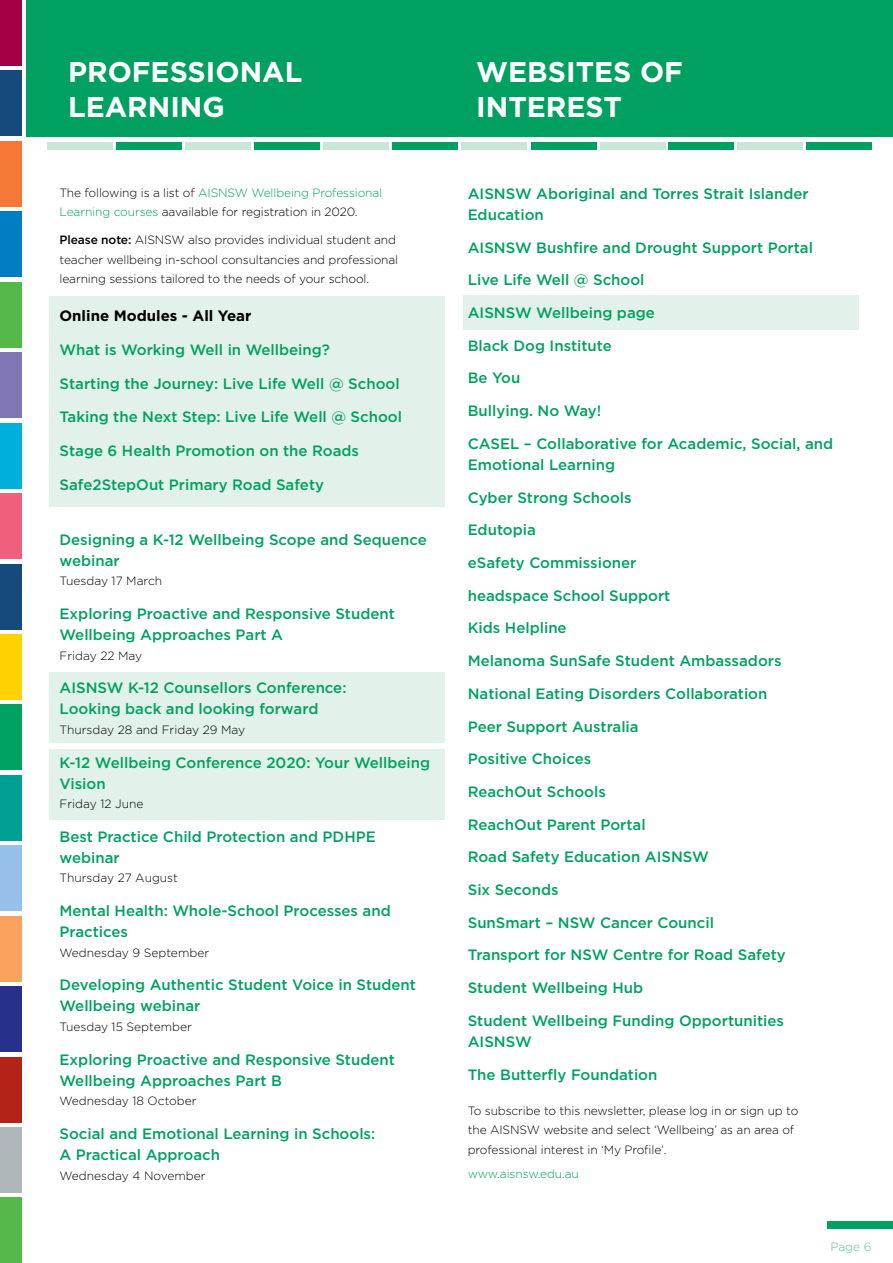
<style>
.page{position:relative;width:893px;height:1263px;background:#fff}
.page>*{position:absolute;margin:0;border:0;box-sizing:border-box;transform-origin:0 0}
.t1{font:700 28.5px/34.2px "Gotham";color:#fff}
.t2{font:500 15px/32.7px "Gotham";color:#00a160}
.t3{font:700 15px "Gotham";color:#000}
.t4{font:300 12px/19.5px "Gotham";letter-spacing:-.01em;color:#000}
.t5{font:300 12px "Gotham";letter-spacing:-.01em;color:#00a160}
.t6{font:300 12px "Gotham";color:#62be96}
.s1{color:#00a160}
.s2{font-weight:500}
</style>
<div class="page">
<div style="left:26px;top:0;width:867px;height:136px;background:#00a160"></div>
<div style="left:828px;top:1221px;width:65px;height:7px;background:#00a160"></div>
<div style="left:0;top:0;width:21px;height:66px;background:#a30046"></div>
<div style="left:0;top:71px;width:21px;height:65px;background:#174a7c"></div>
<div style="left:0;top:846px;width:21px;height:65px;background:#96c0e7"></div>
<div style="left:0;top:141px;width:21px;height:65px;background:#f47836"></div>
<div style="left:0;top:212px;width:21px;height:65px;background:#007dc3"></div>
<div style="left:0;top:282px;width:21px;height:65px;background:#54b948"></div>
<div style="left:0;top:353px;width:21px;height:65px;background:#8177b7"></div>
<div style="left:0;top:423px;width:21px;height:65px;background:#00afdb"></div>
<div style="left:0;top:493px;width:21px;height:66px;background:#f0607c"></div>
<div style="left:0;top:564px;width:21px;height:65px;background:#174a7c"></div>
<div style="left:0;top:634px;width:21px;height:65px;background:#ffd200"></div>
<div style="left:0;top:705px;width:21px;height:65px;background:#00a160"></div>
<div style="left:0;top:775px;width:21px;height:65px;background:#009f93"></div>
<div style="left:0;top:916px;width:21px;height:65px;background:#f9a25e"></div>
<div style="left:0;top:986px;width:21px;height:66px;background:#27318b"></div>
<div style="left:0;top:1057px;width:21px;height:65px;background:#b32317"></div>
<div style="left:0;top:1127px;width:21px;height:65px;background:#b0b7bb"></div>
<div style="left:0;top:1198px;width:21px;height:65px;background:#54b948"></div>
<div style="left:186px;top:142px;width:65px;height:7px;background:#c9e6d7"></div>
<div style="left:806px;top:142px;width:65px;height:7px;background:#00a160"></div>
<div style="left:737px;top:142px;width:65px;height:7px;background:#c9e6d7"></div>
<div style="left:668px;top:142px;width:65px;height:7px;background:#00a160"></div>
<div style="left:600px;top:142px;width:65px;height:7px;background:#c9e6d7"></div>
<div style="left:531px;top:142px;width:65px;height:7px;background:#00a160"></div>
<div style="left:462px;top:142px;width:65px;height:7px;background:#c9e6d7"></div>
<div style="left:393px;top:142px;width:65px;height:7px;background:#00a160"></div>
<div style="left:324px;top:142px;width:65px;height:7px;background:#c9e6d7"></div>
<div style="left:255px;top:142px;width:65px;height:7px;background:#00a160"></div>
<div style="left:48px;top:142px;width:65px;height:7px;background:#c9e6d7"></div>
<div style="left:117px;top:142px;width:65px;height:7px;background:#00a160"></div>
<div style="left:49px;top:297px;width:395px;height:210px;background:#e2f1e9"></div>
<div style="left:49px;top:749px;width:395px;height:71px;background:#e2f1e9"></div>
<div style="left:49px;top:672px;width:395px;height:71px;background:#e2f1e9"></div>
<div style="left:463px;top:296px;width:396px;height:34px;background:#e2f1e9"></div>
<h1 class="t1" style="left:68px;top:55px;width:236px">PROFESSIONAL<br>LEARNING</h1>
<h1 class="t1" style="left:476px;top:55px;width:208px">WEBSITES OF<br>INTEREST</h1>
<p class="t4" style="left:60px;top:182px;width:324px">The following is a list of <span class="s1">AISNSW Wellbeing Professional<br>Learning courses</span> aavailable for registration in 2020.</p>
<p class="t4" style="left:60px;top:230px;width:340px"><span class="s2">Please note:</span> AISNSW also provides individual student and teacher wellbeing in-school consultancies and professional learning sessions tailored to the needs of your school.</p>
<p class="t3" style="left:60px;top:306px;width:193px">Online Modules - All Year</p>
<p class="t2" style="left:60px;top:333px;width:272px">What is Working Well in Wellbeing?</p>
<p class="t2" style="left:60px;top:367px;width:342px">Starting the Journey: Live Life Well @ School</p>
<p class="t2" style="left:60px;top:400px;width:344px">Taking the Next Step: Live Life Well @ School</p>
<p class="t2" style="left:60px;top:434px;width:301px">Stage 6 Health Promotion on the Roads</p>
<p class="t2" style="left:60px;top:468px;width:266px">Safe2StepOut Primary Road Safety</p>
<p class="t2" style="left:60px;top:529px;width:369px;line-height:21px">Designing a K-12 Wellbeing Scope and Sequence webinar</p>
<p class="t4" style="left:60px;top:571px;width:104px">Tuesday 17 March</p>
<p class="t2" style="left:60px;top:603px;width:337px;line-height:21px">Exploring Proactive and Responsive Student<br>Wellbeing Approaches Part A</p>
<p class="t4" style="left:60px;top:645px;width:84px">Friday 22 May</p>
<p class="t2" style="left:60px;top:677px;width:289px;line-height:21px">AISNSW K-12 Counsellors Conference:<br>Looking back and looking forward</p>
<p class="t4" style="left:60px;top:720px;width:187px">Thursday 28 and Friday 29 May</p>
<p class="t2" style="left:60px;top:752px;width:372px;line-height:21px">K-12 Wellbeing Conference 2020: Your Wellbeing<br>Vision</p>
<p class="t4" style="left:60px;top:794px;width:85px">Friday 12 June</p>
<p class="t2" style="left:60px;top:826px;width:318px;line-height:21px">Best Practice Child Protection and PDHPE webinar</p>
<p class="t4" style="left:60px;top:868px;width:120px">Thursday 27 August</p>
<p class="t2" style="left:60px;top:900px;width:333px;line-height:21px">Mental Health: Whole-School Processes and<br>Practices</p>
<p class="t4" style="left:60px;top:942px;width:151px">Wednesday 9 September</p>
<p class="t2" style="left:60px;top:974px;width:358px;line-height:21px">Developing Authentic Student Voice in Student<br>Wellbeing webinar</p>
<p class="t4" style="left:60px;top:1017px;width:134px">Tuesday 15 September</p>
<p class="t2" style="left:60px;top:1049px;width:337px;line-height:21px">Exploring Proactive and Responsive Student<br>Wellbeing Approaches Part B</p>
<p class="t4" style="left:60px;top:1091px;width:139px">Wednesday 18 October</p>
<p class="t2" style="left:60px;top:1123px;width:317px;line-height:21px">Social and Emotional Learning in Schools:<br>A Practical Approach</p>
<p class="t4" style="left:60px;top:1165px;width:148px">Wednesday 4 November</p>
<p class="t2" style="left:468px;top:183px;width:342px;line-height:21px">AISNSW Aboriginal and Torres Strait Islander<br>Education</p>
<p class="t2" style="left:468px;top:231px;width:367px">AISNSW Bushfire and Drought Support Portal<br>Live Life Well @ School<br>AISNSW Wellbeing page<br>Black Dog Institute<br>Be You<br>Bullying. No Way!<br>CASEL – Collaborative for Academic, Social, and</p>
<p class="t2" style="left:468px;top:448px;width:320px">Emotional Learning<br>Cyber Strong Schools<br>Edutopia<br>eSafety Commissioner<br>headspace School Support<br>Kids Helpline<br>Melanoma SunSafe Student Ambassadors<br>National Eating Disorders Collaboration<br>Peer Support Australia<br>Positive Choices<br>ReachOut Schools<br>ReachOut Parent Portal<br>Road Safety Education AISNSW<br>Six Seconds<br>SunSmart – NSW Cancer Council<br>Transport for NSW Centre for Road Safety<br>Student Wellbeing Hub<br>Student Wellbeing Funding Opportunities</p>
<p class="t2" style="left:468px;top:1025px;width:191px">AISNSW<br>The Butterfly Foundation</p>
<p class="t4" style="left:468px;top:1100px;width:332px">To subscribe to this newsletter, please log in or sign up to the AISNSW website and select ‘Wellbeing’ as an area of professional interest in ‘My Profile’.</p>
<p class="t5" style="left:468px;top:1166px;width:113px">www.aisnsw.edu.au</p>
<p class="t6" style="left:830px;top:1239px;width:43px">Page 6</p>
</div>
